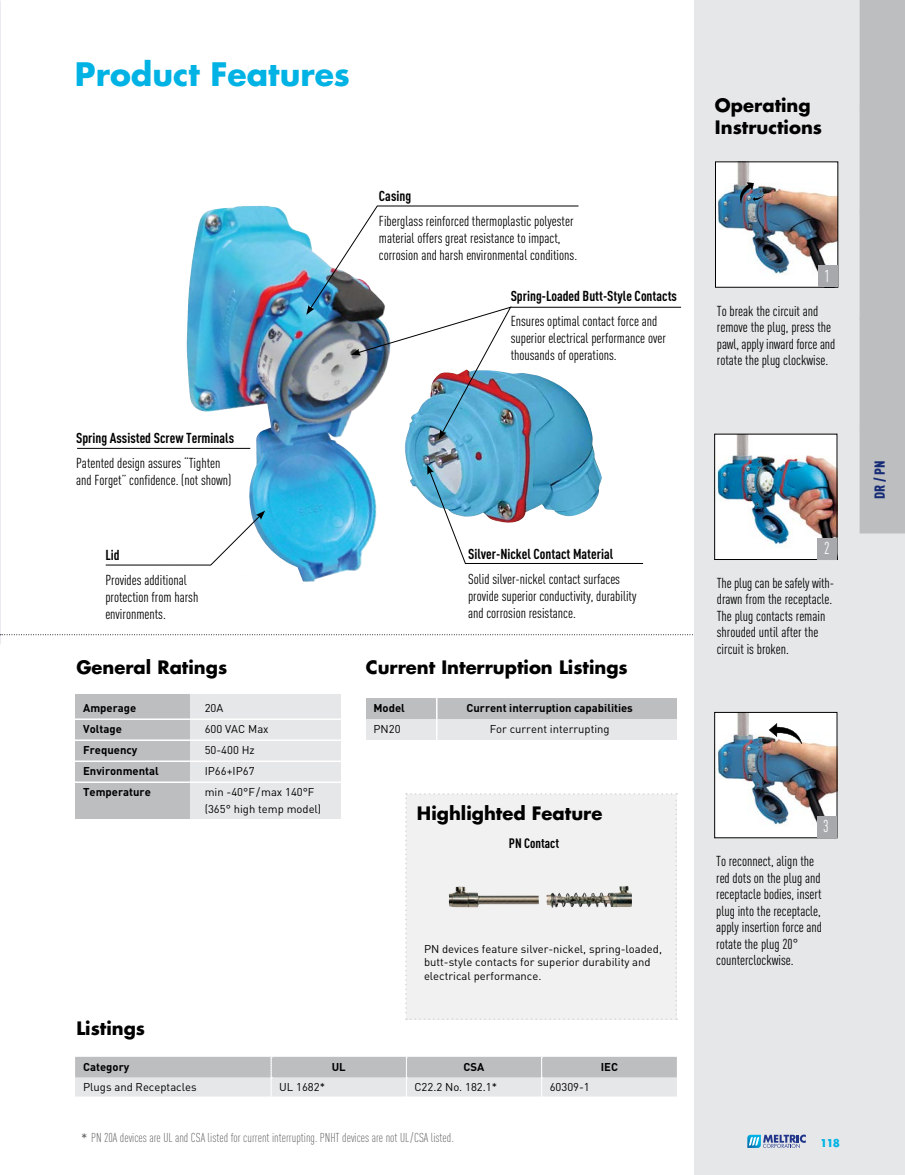
<style>
.page{position:relative;width:905px;height:1175px;background:#fff}
.page>*{position:absolute;margin:0;border:0;box-sizing:border-box;transform-origin:0 0}
.t1{font:700 31.5px "Futura";color:#00b3e4}
.t2{font:700 18px/21.6px "Futura";color:#000}
.t3{font:16.95px "DIN Cond";color:#fff;scale:.9 1}
.t4{font:14.25px/16.5px "DIN Cond";color:#000}
.t5{font:700 14.25px "DIN Cond";color:#000}
.t6{font:900 14.25px "DIN Cond";color:#162b75}
.t7{font:700 13.5px "DIN Cond";color:#000}
.t8{font:300 12.75px "DIN Cond";color:#58595b}
.t9{font:11.25px/13.5px "DIN";color:#000}
.t10{font:700 11.25px "DIN";color:#000}
.t11{font:700 10.5px "Futura";color:#00b3e4}
.s1{font-family:"DIN";font-weight:400;font-size:13.5px}
</style>
<div class="page">
<svg style="left:1px;top:634px;width:692px;height:1px"></svg>
<div style="left:694px;top:0;width:210px;height:1174px;background:#e6e7e8"></div>
<svg style="left:747px;top:1134px;width:58px;height:14px"></svg>
<img style="left:131px;top:205px;width:246px;height:377px">
<img style="left:405px;top:403px;width:192px;height:97px">
<img style="left:717px;top:163px;width:119px;height:123px">
<div style="left:715px;top:161px;width:123px;height:127px;border:1px solid #000"></div>
<div style="left:818px;top:266px;width:19px;height:21px;background:#a7a9ac"></div>
<img style="left:716px;top:714px;width:119px;height:122px">
<div style="left:714px;top:712px;width:123px;height:126px;border:1px solid #000"></div>
<div style="left:817px;top:816px;width:19px;height:21px;background:#a7a9ac"></div>
<img style="left:716px;top:436px;width:119px;height:122px">
<div style="left:714px;top:434px;width:123px;height:126px;border:1px solid #000"></div>
<div style="left:817px;top:538px;width:19px;height:21px;background:#a7a9ac"></div>
<svg style="left:105px;top:510px;width:160px;height:56px"></svg>
<hr style="left:77px;top:448px;width:173px;height:1px;background:#000">
<div style="left:180px;top:694px;width:160px;height:125px;background:#e6e7e8"></div>
<div style="left:75px;top:694px;width:114px;height:125px;background:#bcbec0"></div>
<hr style="left:73px;top:718px;width:271px;height:2px;background:#fff">
<hr style="left:73px;top:739px;width:271px;height:2px;background:#fff">
<hr style="left:73px;top:760px;width:271px;height:2px;background:#fff">
<hr style="left:73px;top:781px;width:271px;height:2px;background:#fff">
<img style="left:0;top:0;width:1px;height:645px">
<div style="left:366px;top:716px;width:310px;height:23px;background:#e6e7e8"></div>
<div style="left:366px;top:697px;width:310px;height:21px;background:#bcbec0"></div>
<hr style="left:436px;top:697px;width:1px;height:43px;background:#fff">
<div style="left:405px;top:793px;width:272px;height:226px;background:#f1f1f2"></div>
<svg style="left:768px;top:723px;width:33px;height:20px"></svg>
<svg style="left:731px;top:177px;width:33px;height:26px"></svg>
<svg style="left:427px;top:464px;width:216px;height:100px"></svg>
<hr style="left:510px;top:307px;width:171px;height:1px;background:#000">
<img style="left:306px;top:205px;width:273px;height:234px">
<svg style="left:75px;top:1056px;width:602px;height:40px;background:#d1d2d4"></svg>
<svg style="left:859px;top:0;width:45px;height:533px;background:#bec0c2"></svg>
<h1 class="t1" style="left:75px;top:52px;width:277px">Product Features</h1>
<p class="t5" style="left:76px;top:429px;width:159px">Spring Assisted Screw Terminals</p>
<p class="t4" style="left:76px;top:454px;width:157px;line-height:17.1px">Patented design assures “Tighten and Forget” confidence. (not shown)</p>
<p class="t5" style="left:105px;top:546px;width:16px">Lid</p>
<p class="t4" style="left:105px;top:571px;width:94px;line-height:17.1px">Provides additional protection from harsh environments.</p>
<p class="t5" style="left:379px;top:188px;width:34px">Casing</p>
<p class="t4" style="left:379px;top:212px;width:200px;line-height:17.1px">Fiberglass reinforced thermoplastic polyester material offers great resistance to impact, corrosion and harsh environmental conditions.</p>
<p class="t5" style="left:510px;top:288px;width:168px">Spring-Loaded Butt-Style Contacts</p>
<p class="t4" style="left:510px;top:312px;width:157px;line-height:17.1px">Ensures optimal contact force and superior electrical performance over thousands of operations.</p>
<p class="t5" style="left:468px;top:545px;width:147px">Silver-Nickel Contact Material</p>
<p class="t4" style="left:468px;top:570px;width:170px;line-height:17.1px">Solid silver-nickel contact surfaces provide superior conductivity, durability and corrosion resistance.</p>
<p class="t2" style="left:76px;top:656px;width:152px">General Ratings</p>
<p class="t2" style="left:366px;top:656px;width:263px">Current Interruption Listings</p>
<p class="t10" style="left:83px;top:700px;width:55px">Amperage</p>
<p class="t9" style="left:205px;top:701px;width:20px">20A</p>
<p class="t10" style="left:83px;top:721px;width:40px">Voltage</p>
<p class="t9" style="left:205px;top:722px;width:65px">600 VAC Max</p>
<p class="t10" style="left:83px;top:742px;width:56px">Frequency</p>
<p class="t9" style="left:205px;top:743px;width:51px">50-400 Hz</p>
<p class="t10" style="left:83px;top:763px;width:77px">Environmental</p>
<p class="t9" style="left:205px;top:764px;width:51px">IP66+IP67</p>
<p class="t10" style="left:83px;top:784px;width:69px">Temperature</p>
<p class="t9" style="left:205px;top:783px;width:118px;line-height:16.5px">min -40°F/max 140°F (365° high temp model)</p>
<p class="t2" style="left:76px;top:1017px;width:70px">Listings</p>
<p class="t10" style="left:373px;top:701px;width:33px">Model</p>
<p class="t10" style="left:466px;top:701px;width:168px">Current interruption capabilities</p>
<p class="t9" style="left:373px;top:722px;width:29px">PN20</p>
<p class="t9" style="left:489px;top:722px;width:121px">For current interrupting</p>
<p class="t2" style="left:417px;top:802px;width:187px">Highlighted Feature</p>
<p class="t7" style="left:509px;top:835px;width:52px">PN Contact</p>
<p class="t9" style="left:424px;top:941px;width:239px">PN devices feature silver-nickel, spring-loaded, butt-style contacts for superior durability and electrical performance.</p>
<p class="t10" style="left:83px;top:1059px;width:48px">Category</p>
<p class="t10" style="left:332px;top:1059px;width:15px">UL</p>
<p class="t10" style="left:463px;top:1059px;width:22px">CSA</p>
<p class="t10" style="left:601px;top:1059px;width:19px">IEC</p>
<p class="t9" style="left:83px;top:1080px;width:115px">Plugs and Receptacles</p>
<p class="t9" style="left:279px;top:1080px;width:47px">UL 1682*</p>
<p class="t9" style="left:414px;top:1080px;width:84px">C22.2 No. 182.1*</p>
<p class="t9" style="left:549px;top:1080px;width:42px">60309-1</p>
<p class="t8" style="left:81px;top:1130px;width:374px"><span class="s1">*</span> PN 20A devices are UL and CSA listed for current interrupting. PNHT devices are not UL/CSA listed.</p>
<p class="t2" style="left:715px;top:94px;width:109px">Operating<br>Instructions</p>
<p class="t3" style="left:824px;top:266px;width:8px">1</p>
<p class="t4" style="left:717px;top:302px;width:120px">To break the circuit and remove the plug, press the pawl, apply inward force and rotate the plug clockwise.</p>
<p class="t3" style="left:824px;top:538px;width:8px">2</p>
<p class="t4" style="left:716px;top:574px;width:119px">The plug can be safely with&shy;drawn from the receptacle.<br>The plug contacts remain shrouded until after the circuit is broken.</p>
<p class="t6" style="left:870px;top:499px;width:40px;rotate:-90deg">DR / PN</p>
<p class="t3" style="left:823px;top:816px;width:8px">3</p>
<p class="t4" style="left:716px;top:852px;width:107px">To reconnect, align the red dots on the plug and receptacle bodies, insert plug into the receptacle, apply insertion force and rotate the plug 20° counterclockwise.</p>
<p class="t11" style="left:820px;top:1135px;width:21px">118</p>
</div>
